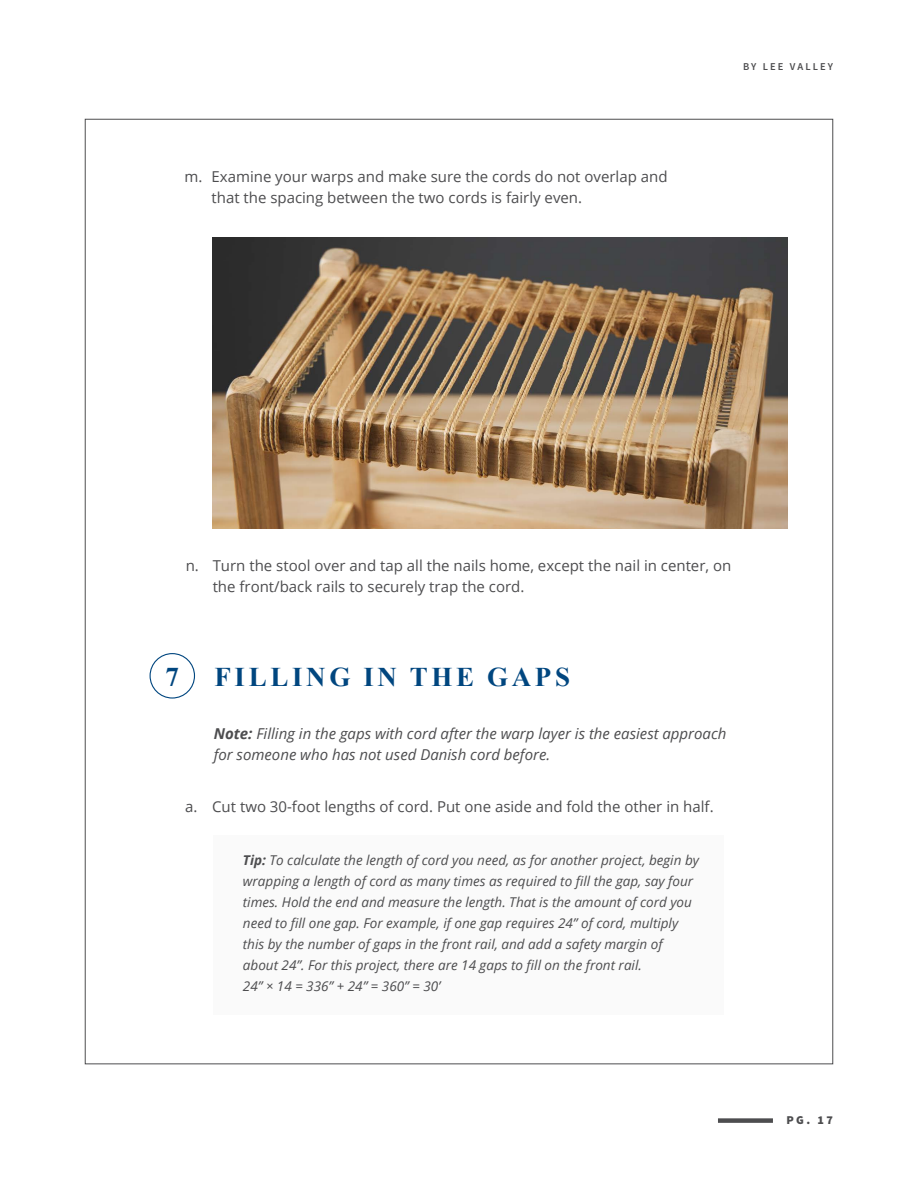
<style>
.page{position:relative;width:918px;height:1188px;background:#fff}
.page>*{position:absolute;margin:0;border:0;box-sizing:border-box;transform-origin:0 0}
.Title_H4{font:700 27px "Times New Roman";letter-spacing:.135em;color:#00467f}
.t1{font:15px/21px "Open Sans";color:#4d4d4f}
.Caution{font:italic 15px/21px "Open Sans";color:#4d4d4f}
.Tips{font:italic 13.5px/21px "Open Sans";color:#4d4d4f}
.t2{font:900 12px "Source Sans Pro";color:#4d4d4f}
.t3{font:600 10.5px "Source Sans Pro";letter-spacing:.2em;color:#4d4d4f}
.s1{font-weight:700}
</style>
<div class="page">
<img style="left:213px;top:238px;width:574px;height:290px">
<div style="left:718px;top:1118px;width:55px;height:5px;background:#4d4d4f"></div>
<div style="left:213px;top:836px;width:511px;height:179px;background:#fafafa"></div>
<div style="left:150px;top:653px;width:45px;height:46px;border:1px solid #00467f;border-radius:50%"></div>
<p class="t1" style="left:212px;top:166px;width:458px;text-indent:-27px">m. Examine your warps and make sure the cords do not overlap and that the spacing between the two cords is fairly even.</p>
<p class="t3" style="left:743px;top:60px;width:91px">BY LEE VALLEY</p>
<p class="t1" style="left:213px;top:554px;width:520px;text-indent:-27px">n. Turn the stool over and tap all the nails home, except the nail in center, on the front/back rails to securely trap the cord.</p>
<h4 class="Title_H4" style="left:165px;top:658px;width:15px">7</h4>
<h4 class="Title_H4" style="left:214px;top:658px;width:357px">FILLING IN THE GAPS</h4>
<p class="Caution" style="left:214px;top:722px;width:514px"><span class="s1">Note:</span> Filling in the gaps with cord after the warp layer is the easiest approach for someone who has not used Danish cord before.</p>
<p class="t1" style="left:185px;top:796px;width:530px">a. Cut two 30-foot lengths of cord. Put one aside and fold the other in half.</p>
<p class="Tips" style="left:243px;top:849px;width:458px"><span class="s1">Tip:</span> To calculate the length of cord you need, as for another project, begin by wrapping a length of cord as many times as required to fill the gap, say four times. Hold the end and measure the length. That is the amount of cord you need to fill one gap. For example, if one gap requires 24” of cord, multiply this by the number of gaps in the front rail, and add a safety margin of about 24”. For this project, there are 14 gaps to fill on the front rail.<br>24” × 14 = 336” + 24” = 360” = 30’</p>
<p class="t2" style="left:786px;top:1112px;width:48px">PG. 17</p>
</div>
